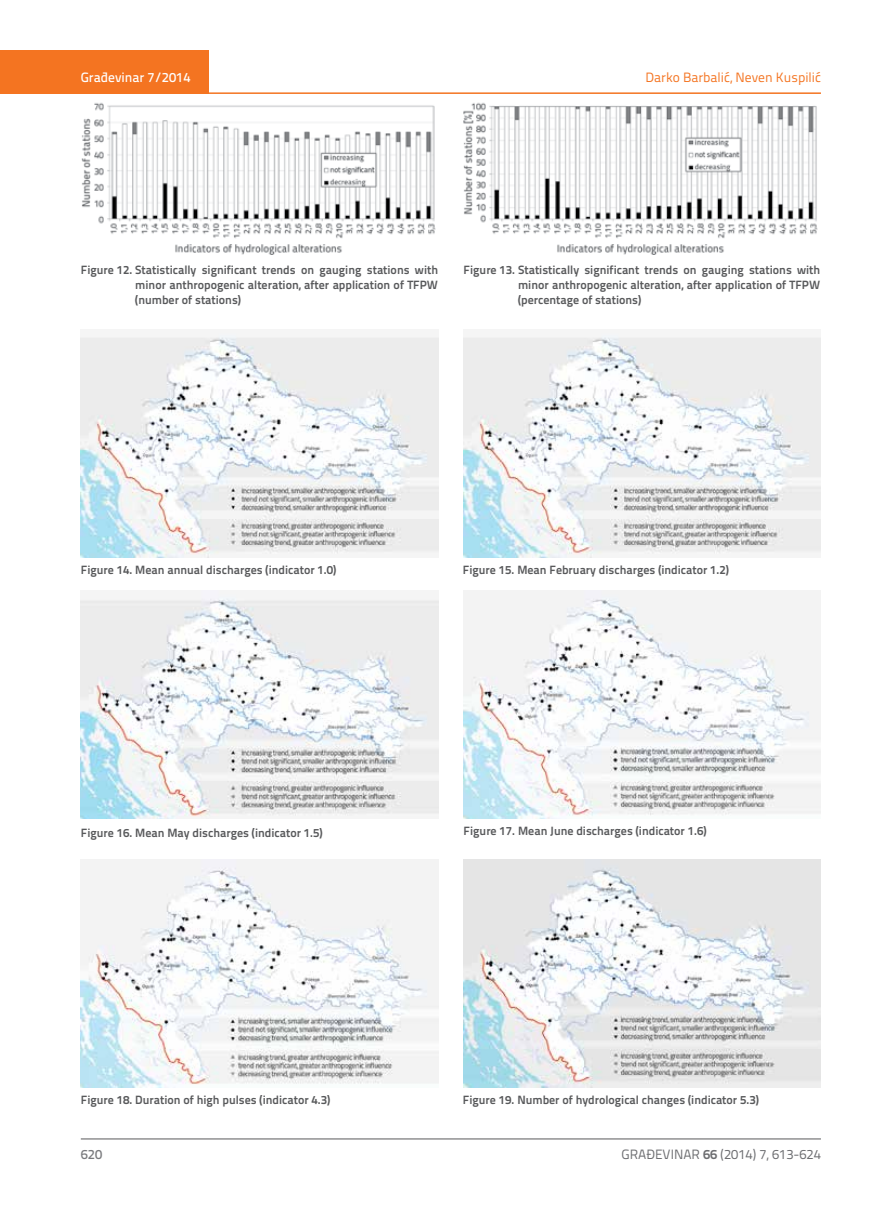
<style>
.page{position:relative;width:872px;height:1212px;background:#fff}
.page>*{position:absolute;margin:0;border:0;box-sizing:border-box;transform-origin:0 0}
.t1{font:13.5px "Titillium Text 22 L";color:#f47421}
.t2{font:13.5px "Titillium Text 22 L";color:#6d6e71}
.t3{font:500 13.5px "Titillium Text 22 L";color:#fff}
.t4{font:500 13.5px "Titillium Text 22 L";color:#797a7d}
.t5{font:700 12px/15px "Titillium Text 22 L";color:#58595b;text-align:justify}
.s1{font-weight:700}
</style>
<div class="page">
<div style="left:0;top:50px;width:208px;height:44px;background:#f47421"></div>
<hr style="left:0;top:92px;width:821px;height:2px;background:#f47421">
<hr style="left:81px;top:1139px;width:740px;height:1px;background:#58595b">
<img style="left:81px;top:102px;width:355px;height:152px">
<img style="left:463px;top:102px;width:355px;height:152px">
<img style="left:463px;top:333px;width:358px;height:224px">
<img style="left:81px;top:333px;width:357px;height:224px">
<img style="left:81px;top:591px;width:357px;height:227px">
<img style="left:463px;top:591px;width:358px;height:227px">
<img style="left:81px;top:859px;width:357px;height:228px">
<img style="left:463px;top:859px;width:358px;height:228px">
<p class="t3" style="left:81px;top:67px;width:111px">Građevinar 7/2014</p>
<p class="t1" style="left:645px;top:68px;width:177px">Darko Barbalić, Neven Kuspilić</p>
<p class="t5" style="left:135px;top:261px;width:304px;text-indent:-54px">Figure 12. Statistically significant trends on gauging stations with minor anthropogenic alteration, after application of TFPW (number of stations)</p>
<p class="t5" style="left:518px;top:261px;width:304px;text-indent:-54px">Figure 13. Statistically significant trends on gauging stations with minor anthropogenic alteration, after application of TFPW (percentage of stations)</p>
<p class="t5" style="left:81px;top:561px;width:257px">Figure 14. Mean annual discharges (indicator 1.0)</p>
<p class="t5" style="left:463px;top:561px;width:268px">Figure 15. Mean February discharges (indicator 1.2)</p>
<p class="t5" style="left:81px;top:824px;width:243px">Figure 16. Mean May discharges (indicator 1.5)</p>
<p class="t5" style="left:463px;top:823px;width:244px">Figure 17. Mean June discharges (indicator 1.6)</p>
<p class="t5" style="left:81px;top:1091px;width:251px">Figure 18. Duration of high pulses (indicator 4.3)</p>
<p class="t5" style="left:463px;top:1091px;width:297px">Figure 19. Number of hydrological changes (indicator 5.3)</p>
<p class="t4" style="left:81px;top:1144px;width:23px">620</p>
<p class="t2" style="left:621px;top:1144px;width:201px">GRAĐEVINAR <span class="s1">66</span> (2014) 7, 613-624</p>
</div>
